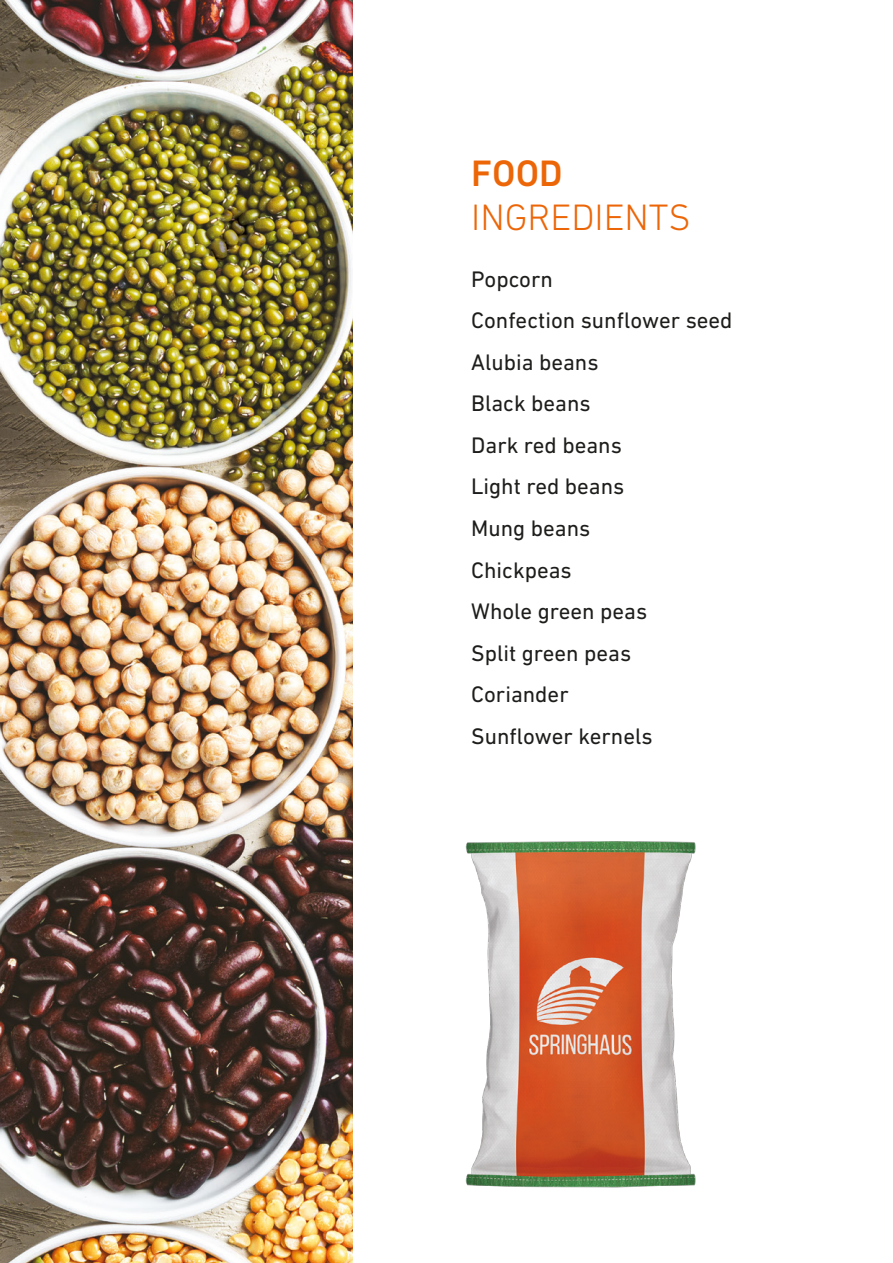
<style>
.page{position:relative;width:893px;height:1263px;background:#fff}
.page>*{position:absolute;margin:0;border:0;box-sizing:border-box;transform-origin:0 0}
.t1{font:300 37.35px "DIN Next LT Pro";color:#ec6608}
.t2{font:500 37.35px "DIN Next LT Pro";color:#ec6608}
.t3{font:22.8px/41.5px "DIN Next LT Pro";color:#1d1d1b}
</style>
<div class="page">
<img style="left:465px;top:841px;width:231px;height:347px">
<img style="left:0;top:0;width:353px;height:1263px">
<h1 class="t2" style="left:471px;top:151px;width:93px">FOOD</h1>
<h1 class="t1" style="left:471px;top:196px;width:221px">INGREDIENTS</h1>
<p class="t3" style="left:471px;top:258px;width:263px">Popcorn<br>Confection sunflower seed<br>Alubia beans<br>Black beans<br>Dark red beans<br>Light red beans<br>Mung beans<br>Chickpeas<br>Whole green peas<br>Split green peas<br>Coriander<br>Sunflower kernels</p>
</div>
